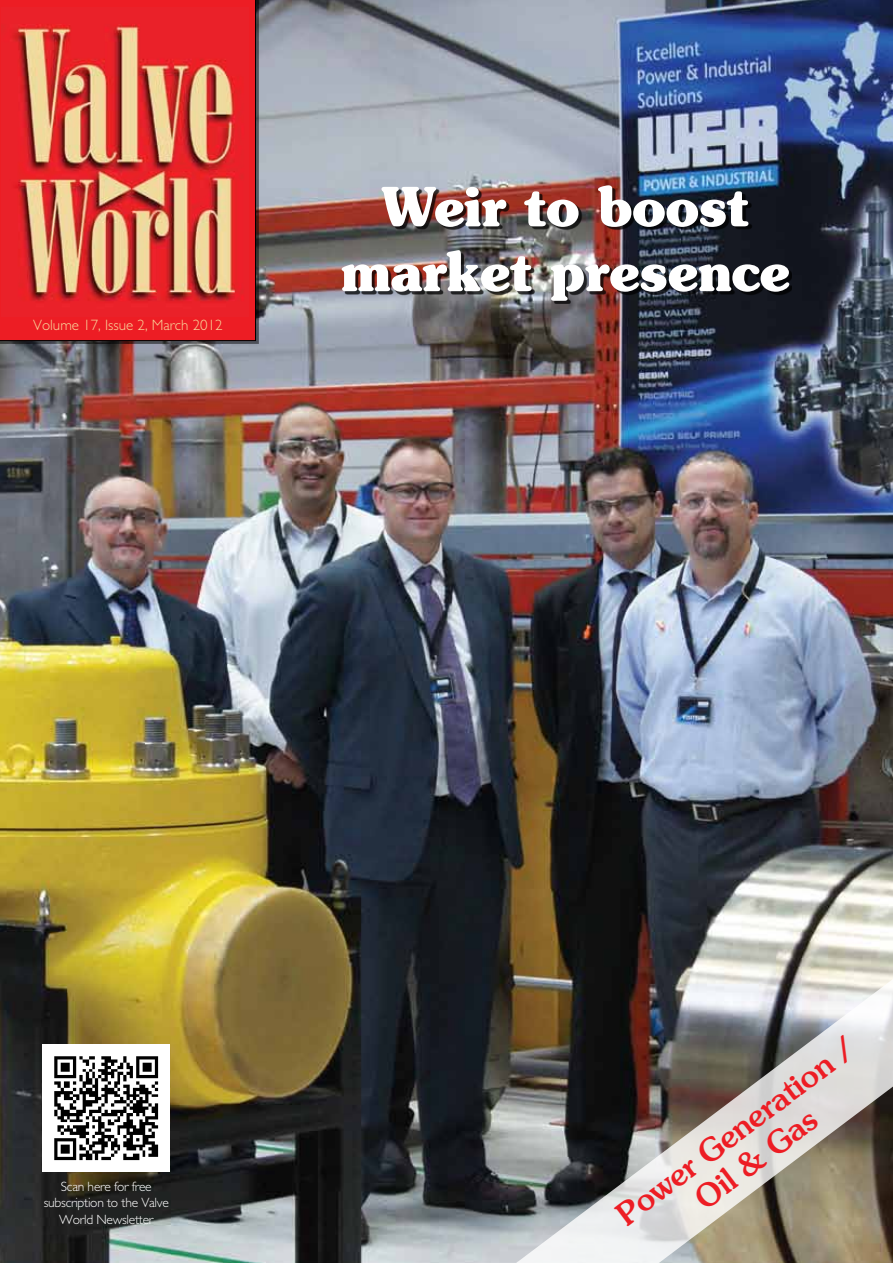
<style>
.page{position:relative;width:893px;height:1263px;background:#fff}
.page>*{position:absolute;margin:0;border:0;box-sizing:border-box;transform-origin:0 0}
.t1{font:700 54px/64.8px "Souvenir";color:#fff;text-align:center;scale:.95 1}
.t2{font:500 31.5px/34.5px "Souvenir";color:#ed1d24;text-align:center}
.t3{font:300 15px "Gill Sans";color:#f9d79b}
.t4{font:300 13.5px/16.2px "Gill Sans";letter-spacing:-.02em;color:#fff;text-align:center}
</style>
<div class="page">
<img style="left:0;top:0;width:893px;height:1263px">
<div style="left:0;top:0;width:259px;height:344px;background:#000;opacity:.5"></div>
<div style="left:0;top:0;width:256px;height:341px;background:#ed1d24"></div>
<div style="left:344px;top:188px;width:448px;height:116px;background:#000;opacity:.75"></div>
<img style="left:490px;top:956px;width:403px;height:307px">
<img style="left:43px;top:1044px;width:127px;height:128px">
<img style="left:2px;top:7px;width:246px;height:310px">
<p class="t3" style="left:33px;top:316px;width:191px">Volume 17, Issue 2, March 2012</p>
<h1 class="t1" style="left:341px;top:174px;width:474px">Weir to boost market presence</h1>
<p class="t4" style="left:44px;top:1178px;width:127px">Scan here for free subscription to the Valve<br>World Newsletter</p>
<h2 class="t2" style="left:610px;top:1203px;width:289px;rotate:-37deg">Power Generation /<br>Oil &amp; Gas</h2>
</div>
